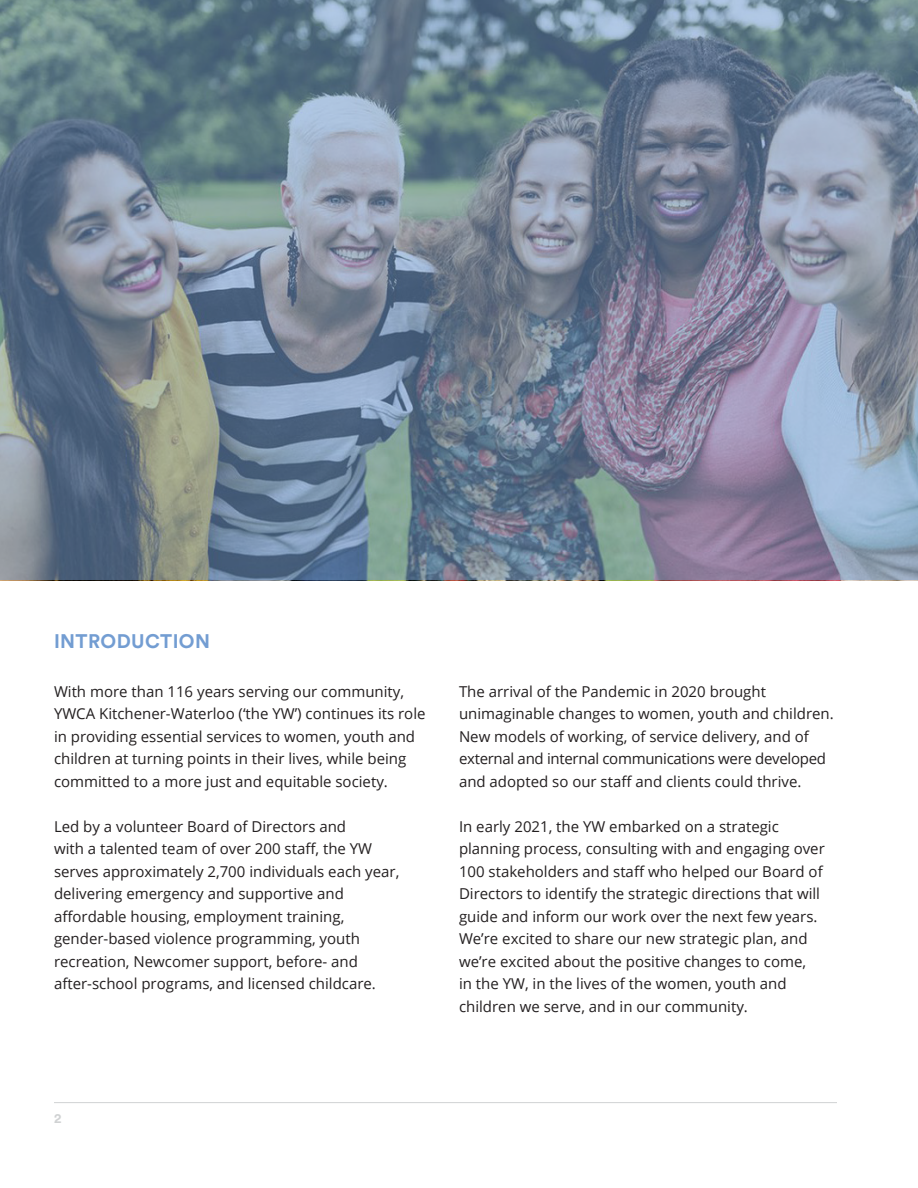
<style>
.page{position:relative;width:918px;height:1188px;background:#fff}
.page>*{position:absolute;margin:0;border:0;box-sizing:border-box;transform-origin:0 0}
.t1{font:700 19.5px "Circular Std";letter-spacing:.02em;color:#739dd2}
.t2{font:15px/22.5px "Open Sans";color:#231f20}
.t3{font:700 13.5px "Circular Std";color:#d0d2d3}
</style>
<div class="page">
<hr style="left:54px;top:1102px;width:783px;height:1px;background:#d0d2d3">
<hr style="left:917px;top:0;width:1px;height:1188px;background:#66b360">
<svg style="left:0;top:0;width:918px;height:580px;background:#768597"></svg>
<p class="t1" style="left:54px;top:629px;width:158px">INTRODUCTION</p>
<p class="t2" style="left:54px;top:679px;width:373px">With more than 116 years serving our community, YWCA Kitchener-Waterloo (‘the YW’) continues its role in providing essential services to women, youth and children at turning points in their lives, while being committed to a more just and equitable society.</p>
<p class="t2" style="left:54px;top:814px;width:347px">Led by a volunteer Board of Directors and<br>with a talented team of over 200 staff, the YW serves approximately 2,700 individuals each year,</p>
<p class="t2" style="left:54px;top:882px;width:323px">delivering emergency and supportive and affordable housing, employment training, gender-based violence programming, youth recreation, Newcomer support, before- and after-school programs, and licensed childcare.</p>
<p class="t2" style="left:459px;top:679px;width:309px">The arrival of the Pandemic in 2020 brought</p>
<p class="t2" style="left:459px;top:702px;width:376px">unimaginable changes to women, youth and children.<br>New models of working, of service delivery, and of external and internal communications were developed and adopted so our staff and clients could thrive.</p>
<p class="t2" style="left:459px;top:814px;width:367px">In early 2021, the YW embarked on a strategic planning process, consulting with and engaging over 100 stakeholders and staff who helped our Board of Directors to identify the strategic directions that will guide and inform our work over the next few years.<br>We’re excited to share our new strategic plan, and we’re excited about the positive changes to come,</p>
<p class="t2" style="left:459px;top:972px;width:329px">in the YW, in the lives of the women, youth and children we serve, and in our community.</p>
<p class="t3" style="left:54px;top:1110px;width:9px">2</p>
</div>
